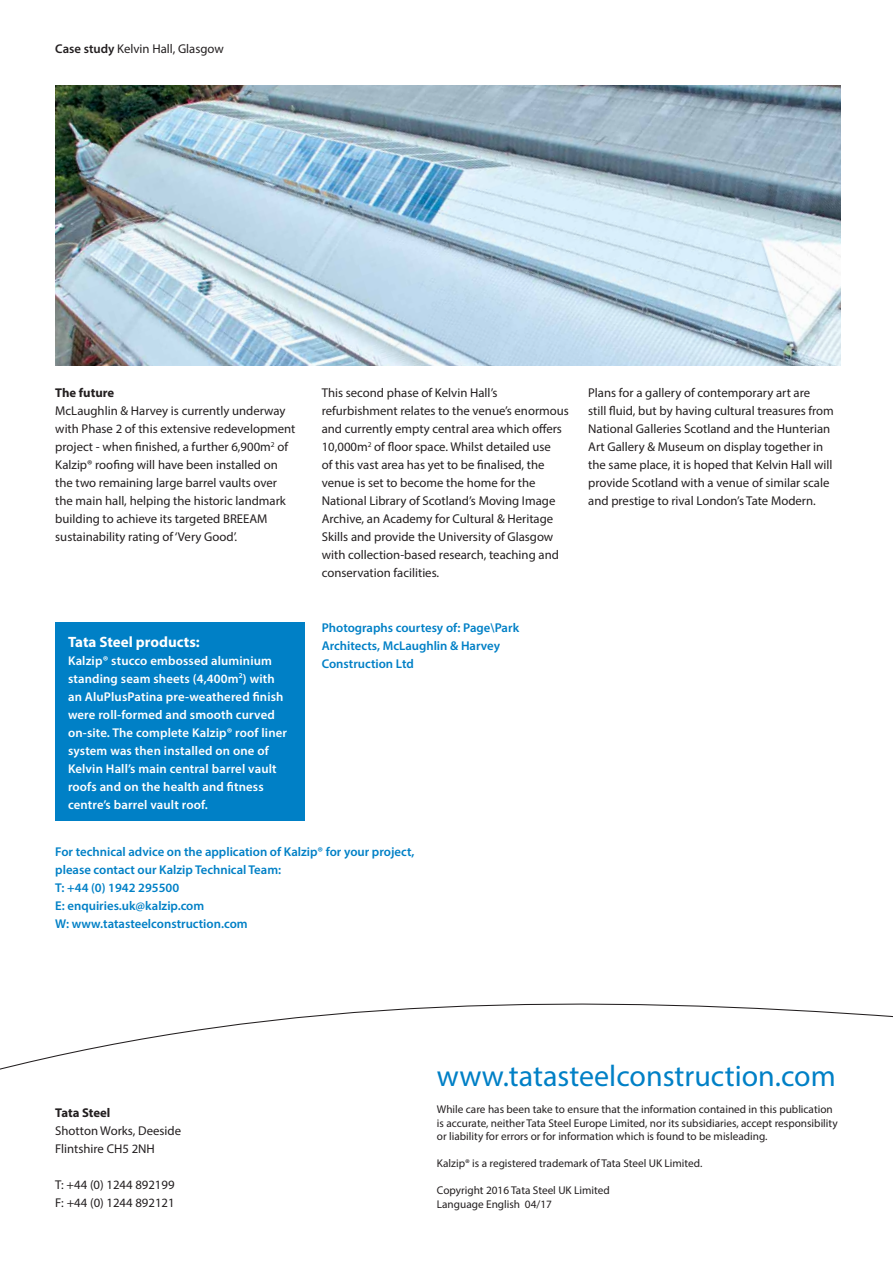
<style>
.page{position:relative;width:893px;height:1263px;background:#fff}
.page>*{position:absolute;margin:0;border:0;box-sizing:border-box;transform-origin:0 0}
.t1{font:30px "Myriad Pro";color:#0080c6}
.t2{font:700 15px "Myriad Pro";color:#fff}
.t3{font:12.75px/18px "Myriad Pro";color:#231f20}
.t4{font:600 12.75px/18px "Myriad Pro";letter-spacing:.01em;color:#fff}
.t5{font:600 12.75px/18px "Myriad Pro";color:#0080c6}
.t6{font:700 12.75px "Myriad Pro";color:#231f20}
.t7{font:11.25px/13.5px "Myriad Pro";color:#231f20}
.s1{font-weight:600}
</style>
<div class="page">
<svg style="left:0;top:1003px;width:893px;height:67px"></svg>
<div style="left:55px;top:622px;width:250px;height:199px;background:#0080c6"></div>
<img style="left:55px;top:85px;width:785px;height:281px">
<p class="t3" style="left:55px;top:39px;width:170px"><span class="s1">Case study</span> Kelvin Hall, Glasgow</p>
<p class="t6" style="left:55px;top:385px;width:60px">The future</p>
<p class="t3" style="left:55px;top:402px;width:242px">McLaughlin &amp; Harvey is currently underway with Phase 2 of this extensive redevelopment project - when finished, a further 6,900m<sup>2</sup> of Kalzip® roofing will have been installed on the two remaining large barrel vaults over the main hall, helping the historic landmark building to achieve its targeted BREEAM sustainability rating of ‘Very Good’.</p>
<p class="t2" style="left:68px;top:632px;width:133px">Tata Steel products:</p>
<p class="t4" style="left:68px;top:651px;width:221px">Kalzip® stucco embossed aluminium standing seam sheets (4,400m<sup>2</sup>) with an AluPlusPatina pre-weathered finish were roll-formed and smooth curved on-site. The complete Kalzip® roof liner system was then installed on one of Kelvin Hall’s main central barrel vault roofs and on the health and fitness centre’s barrel vault roof.</p>
<p class="t3" style="left:322px;top:384px;width:249px">This second phase of Kelvin Hall’s refurbishment relates to the venue’s enormous and currently empty central area which offers 10,000m<sup>2</sup> of floor space. Whilst detailed use<br>of this vast area has yet to be finalised, the venue is set to become the home for the National Library of Scotland’s Moving Image Archive, an Academy for Cultural &amp; Heritage Skills and provide the University of Glasgow with collection-based research, teaching and conservation facilities.</p>
<p class="t3" style="left:588px;top:384px;width:247px">Plans for a gallery of contemporary art are<br>still fluid, but by having cultural treasures from National Galleries Scotland and the Hunterian Art Gallery &amp; Museum on display together in the same place, it is hoped that Kelvin Hall will provide Scotland with a venue of similar scale and prestige to rival London’s Tate Modern.</p>
<p class="t5" style="left:322px;top:618px;width:199px">Photographs courtesy of: Page\Park<br>Architects, McLaughlin &amp; Harvey<br>Construction Ltd</p>
<p class="t5" style="left:55px;top:842px;width:361px">For technical advice on the application of Kalzip® for your project, please contact our Kalzip Technical Team:<br>T: +44 (0) 1942 295500<br>E: enquiries.uk@kalzip.com<br>W: www.tatasteelconstruction.com</p>
<p class="t6" style="left:55px;top:1105px;width:57px">Tata Steel</p>
<p class="t3" style="left:55px;top:1122px;width:127px">Shotton Works, Deeside<br>Flintshire CH5 2NH</p>
<p class="t3" style="left:55px;top:1176px;width:121px">T: +44 (0) 1244 892199<br>F: +44 (0) 1244 892121</p>
<h1 class="t1" style="left:437px;top:1057px;width:400px">www.tatasteelconstruction.com</h1>
<p class="t7" style="left:437px;top:1102px;width:402px">While care has been take to ensure that the information contained in this publication is accurate, neither Tata Steel Europe Limited, nor its subsidiaries, accept responsibility or liability for errors or for information which is found to be misleading.</p>
<p class="t7" style="left:437px;top:1156px;width:267px">Kalzip® is a registered trademark of Tata Steel UK Limited.</p>
<p class="t7" style="left:437px;top:1183px;width:174px">Copyright 2016 Tata Steel UK Limited<br>Language English 04/17</p>
</div>
